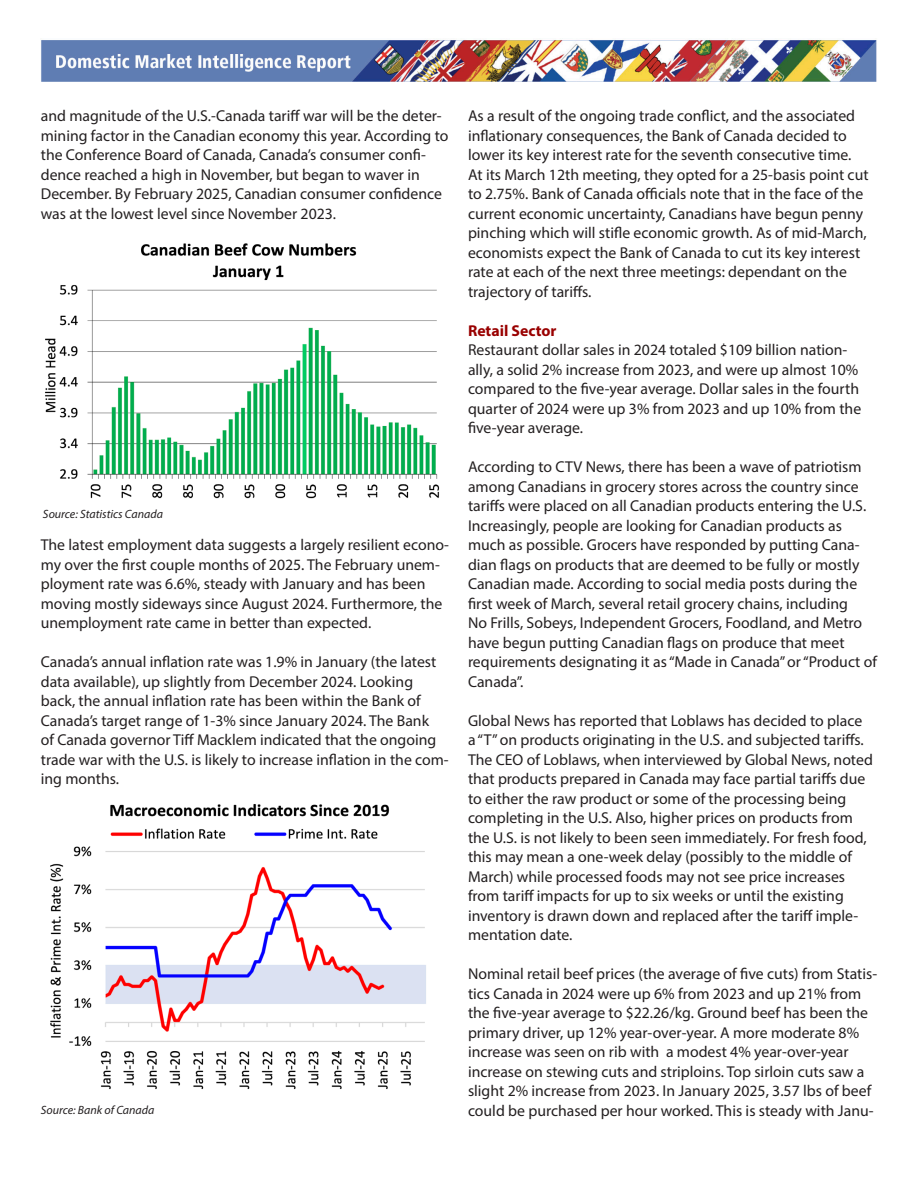
<style>
.page{position:relative;width:918px;height:1188px;background:#fff}
.page>*{position:absolute;margin:0;border:0;box-sizing:border-box;transform-origin:0 0}
.t1{font:15.75px/19.5px "Myriad Pro";color:#231f20}
.t2{font:700 15.75px "Myriad Pro";color:#900}
.t3{font:italic 12px "Myriad Pro";color:#231f20}
</style>
<div class="page">
<img style="left:41px;top:38px;width:836px;height:44px">
<img style="left:45px;top:243px;width:395px;height:256px">
<img style="left:50px;top:804px;width:376px;height:286px">
<p class="t1" style="left:41px;top:106px;width:409px">and magnitude of the U.S.-Canada tariff war will be the deter&shy;mining factor in the Canadian economy this year. According to the Conference Board of Canada, Canada’s consumer confi&shy;dence reached a high in November, but began to waver in December. By February 2025, Canadian consumer confidence was at the lowest level since November 2023.</p>
<p class="t3" style="left:43px;top:507px;width:122px">Source: Statistics Canada</p>
<p class="t1" style="left:41px;top:535px;width:410px">The latest employment data suggests a largely resilient econo&shy;my over the first couple months of 2025. The February unem&shy;ployment rate was 6.6%, steady with January and has been moving mostly sideways since August 2024. Furthermore, the unemployment rate came in better than expected.</p>
<p class="t1" style="left:41px;top:652px;width:410px">Canada’s annual inflation rate was 1.9% in January (the latest data available), up slightly from December 2024. Looking back, the annual inflation rate has been within the Bank of Canada’s target range of 1-3% since January 2024. The Bank<br>of Canada governor Tiff Macklem indicated that the ongoing trade war with the U.S. is likely to increase inflation in the com&shy;ing months.</p>
<p class="t3" style="left:41px;top:1103px;width:115px">Source: Bank of Canada</p>
<p class="t1" style="left:468px;top:106px;width:402px">As a result of the ongoing trade conflict, and the associated inflationary consequences, the Bank of Canada decided to lower its key interest rate for the seventh consecutive time.<br>At its March 12th meeting, they opted for a 25-basis point cut to 2.75%. Bank of Canada officials note that in the face of the current economic uncertainty, Canadians have begun penny pinching which will stifle economic growth. As of mid-March, economists expect the Bank of Canada to cut its key interest rate at each of the next three meetings: dependant on the trajectory of tariffs.</p>
<p class="t2" style="left:468px;top:320px;width:90px">Retail Sector</p>
<p class="t1" style="left:468px;top:340px;width:395px">Restaurant dollar sales in 2024 totaled $109 billion nation&shy;ally, a solid 2% increase from 2023, and were up almost 10% compared to the five-year average. Dollar sales in the fourth quarter of 2024 were up 3% from 2023 and up 10% from the five-year average.</p>
<p class="t1" style="left:468px;top:457px;width:411px">According to CTV News, there has been a wave of patriotism among Canadians in grocery stores across the country since tariffs were placed on all Canadian products entering the U.S.<br>Increasingly, people are looking for Canadian products as much as possible. Grocers have responded by putting Cana&shy;dian flags on products that are deemed to be fully or mostly Canadian made. According to social media posts during the first week of March, several retail grocery chains, including<br>No Frills, Sobeys, Independent Grocers, Foodland, and Metro have begun putting Canadian flags on produce that meet requirements designating it as “Made in Canada” or “Product of Canada”.</p>
<p class="t1" style="left:468px;top:710px;width:406px">Global News has reported that Loblaws has decided to place a “T” on products originating in the U.S. and subjected tariffs.<br>The CEO of Loblaws, when interviewed by Global News, noted that products prepared in Canada may face partial tariffs due to either the raw product or some of the processing being completing in the U.S. Also, higher prices on products from the U.S. is not likely to been seen immediately. For fresh food, this may mean a one-week delay (possibly to the middle of March) while processed foods may not see price increases from tariff impacts for up to six weeks or until the existing inventory is drawn down and replaced after the tariff imple&shy;mentation date.</p>
<p class="t1" style="left:468px;top:964px;width:411px">Nominal retail beef prices (the average of five cuts) from Statis&shy;tics Canada in 2024 were up 6% from 2023 and up 21% from the five-year average to $22.26/kg. Ground beef has been the primary driver, up 12% year-over-year. A more moderate 8% increase was seen on rib with a modest 4% year-over-year increase on stewing cuts and striploins. Top sirloin cuts saw a slight 2% increase from 2023. In January 2025, 3.57 lbs of beef could be purchased per hour worked. This is steady with Janu-</p>
</div>
